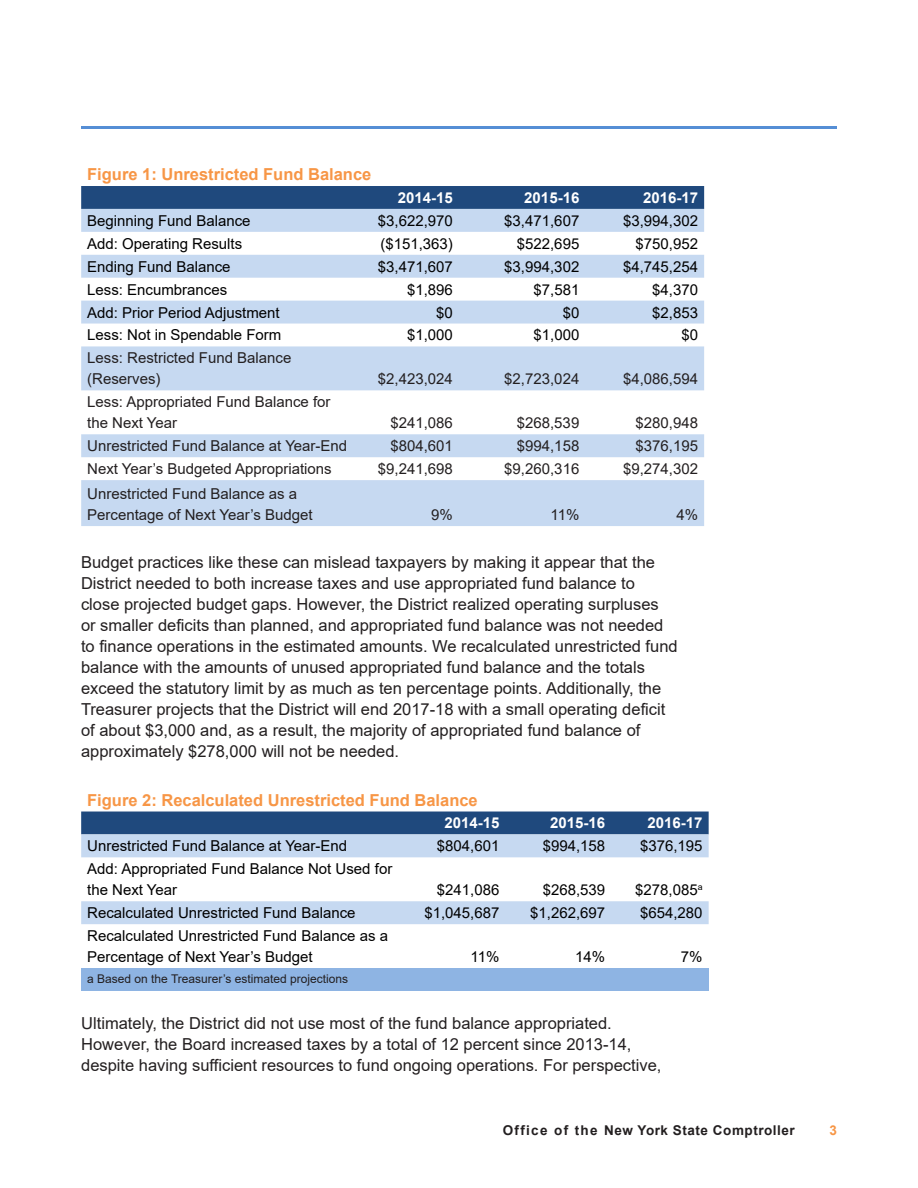
<style>
.page{position:relative;width:918px;height:1188px;background:#fff}
.page>*{position:absolute;margin:0;border:0;box-sizing:border-box;transform-origin:0 0}
.Body_Text{font:16.5px/21px "Arial";color:#231f20}
._7_Figures{font:700 16.5px "Arial";color:#f79646}
._7_Figures-2{font:15px/21px "Arial";color:#000}
._7_Figures-3{font:15px/21px "Arial";color:#231f20}
._7_Figures-4{font:700 15px "Arial";color:#fff}
.t1{font:700 13.5px "Arial";letter-spacing:.04em;color:#231f20}
.t2{font:700 13.5px "Arial";color:#f79646}
._7_Figures-5{font:12px "Arial";color:#231f20}
</style>
<div class="page">
<hr style="left:81px;top:126px;width:756px;height:3px;background:#558ed5">
<svg style="left:81px;top:186px;width:623px;height:46px;background:#7391b7"></svg>
<svg style="left:81px;top:255px;width:623px;height:271px;fill:#c6d9f1"></svg>
<div style="left:81px;top:812px;width:628px;height:22px;background:#1f497d"></div>
<svg style="left:81px;top:834px;width:628px;height:90px"></svg>
<div style="left:81px;top:968px;width:628px;height:23px;background:#8eb4e3"></div>
<p class="_7_Figures" style="left:87px;top:163px;width:286px">Figure 1: Unrestricted Fund Balance</p>
<p class="_7_Figures-4" style="left:398px;top:187px;width:57px">2014-15</p>
<p class="_7_Figures-4" style="left:524px;top:187px;width:57px">2015-16</p>
<p class="_7_Figures-4" style="left:643px;top:187px;width:57px">2016-17</p>
<p class="_7_Figures-2" style="left:87px;top:210px;width:165px">Beginning Fund Balance</p>
<p class="_7_Figures-2" style="left:378px;top:210px;width:77px">$3,622,970</p>
<p class="_7_Figures-2" style="left:504px;top:210px;width:77px">$3,471,607</p>
<p class="_7_Figures-2" style="left:623px;top:210px;width:77px">$3,994,302</p>
<p class="_7_Figures-2" style="left:87px;top:233px;width:157px">Add: Operating Results</p>
<p class="_7_Figures-2" style="left:380px;top:233px;width:74px">($151,363)</p>
<p class="_7_Figures-2" style="left:517px;top:233px;width:64px">$522,695</p>
<p class="_7_Figures-2" style="left:636px;top:233px;width:64px">$750,952</p>
<p class="_7_Figures-2" style="left:87px;top:256px;width:145px">Ending Fund Balance</p>
<p class="_7_Figures-2" style="left:378px;top:256px;width:77px">$3,471,607</p>
<p class="_7_Figures-2" style="left:504px;top:256px;width:77px">$3,994,302</p>
<p class="_7_Figures-2" style="left:623px;top:256px;width:77px">$4,745,254</p>
<p class="_7_Figures-2" style="left:87px;top:279px;width:142px">Less: Encumbrances</p>
<p class="_7_Figures-2" style="left:407px;top:279px;width:47px">$1,896</p>
<p class="_7_Figures-2" style="left:533px;top:279px;width:47px">$7,581</p>
<p class="_7_Figures-2" style="left:652px;top:279px;width:47px">$4,370</p>
<p class="_7_Figures-2" style="left:87px;top:302px;width:194px">Add: Prior Period Adjustment</p>
<p class="_7_Figures-2" style="left:436px;top:302px;width:18px">$0</p>
<p class="_7_Figures-2" style="left:563px;top:302px;width:18px">$0</p>
<p class="_7_Figures-2" style="left:652px;top:302px;width:47px">$2,853</p>
<p class="_7_Figures-2" style="left:87px;top:325px;width:196px">Less: Not in Spendable Form</p>
<p class="_7_Figures-2" style="left:407px;top:325px;width:47px">$1,000</p>
<p class="_7_Figures-2" style="left:533px;top:325px;width:47px">$1,000</p>
<p class="_7_Figures-2" style="left:681px;top:325px;width:18px">$0</p>
<p class="_7_Figures-3" style="left:87px;top:348px;width:206px">Less: Restricted Fund Balance (Reserves)</p>
<p class="_7_Figures-3" style="left:378px;top:369px;width:77px">$2,423,024</p>
<p class="_7_Figures-3" style="left:504px;top:369px;width:77px">$2,723,024</p>
<p class="_7_Figures-3" style="left:623px;top:369px;width:77px">$4,086,594</p>
<p class="_7_Figures-3" style="left:87px;top:391px;width:245px">Less: Appropriated Fund Balance for the Next Year</p>
<p class="_7_Figures-3" style="left:390px;top:412px;width:64px">$241,086</p>
<p class="_7_Figures-3" style="left:517px;top:412px;width:64px">$268,539</p>
<p class="_7_Figures-3" style="left:636px;top:412px;width:64px">$280,948</p>
<p class="_7_Figures-3" style="left:87px;top:435px;width:262px">Unrestricted Fund Balance at Year-End</p>
<p class="_7_Figures-3" style="left:390px;top:435px;width:64px">$804,601</p>
<p class="_7_Figures-3" style="left:517px;top:435px;width:64px">$994,158</p>
<p class="_7_Figures-3" style="left:636px;top:435px;width:64px">$376,195</p>
<p class="_7_Figures-3" style="left:87px;top:458px;width:246px">Next Year’s Budgeted Appropriations</p>
<p class="_7_Figures-3" style="left:378px;top:458px;width:77px">$9,241,698</p>
<p class="_7_Figures-3" style="left:504px;top:458px;width:77px">$9,260,316</p>
<p class="_7_Figures-3" style="left:623px;top:458px;width:77px">$9,274,302</p>
<p class="_7_Figures-3" style="left:87px;top:483px;width:227px">Unrestricted Fund Balance as a<br>Percentage of Next Year’s Budget</p>
<p class="_7_Figures-3" style="left:431px;top:504px;width:23px">9%</p>
<p class="_7_Figures-3" style="left:550px;top:504px;width:30px">11%</p>
<p class="_7_Figures-3" style="left:676px;top:504px;width:23px">4%</p>
<p class="Body_Text" style="left:81px;top:551px;width:598px">Budget practices like these can mislead taxpayers by making it appear that the District needed to both increase taxes and use appropriated fund balance to<br>close projected budget gaps. However, the District realized operating surpluses<br>or smaller deficits than planned, and appropriated fund balance was not needed to finance operations in the estimated amounts. We recalculated unrestricted fund balance with the amounts of unused appropriated fund balance and the totals exceed the statutory limit by as much as ten percentage points. Additionally, the Treasurer projects that the District will end 2017-18 with a small operating deficit of about $3,000 and, as a result, the majority of appropriated fund balance of approximately $278,000 will not be needed.</p>
<p class="_7_Figures" style="left:87px;top:788px;width:392px">Figure 2: Recalculated Unrestricted Fund Balance</p>
<p class="_7_Figures-4" style="left:444px;top:813px;width:57px">2014-15</p>
<p class="_7_Figures-4" style="left:550px;top:813px;width:57px">2015-16</p>
<p class="_7_Figures-4" style="left:648px;top:813px;width:57px">2016-17</p>
<p class="_7_Figures-2" style="left:87px;top:835px;width:262px">Unrestricted Fund Balance at Year-End</p>
<p class="_7_Figures-2" style="left:437px;top:835px;width:64px">$804,601</p>
<p class="_7_Figures-2" style="left:543px;top:835px;width:64px">$994,158</p>
<p class="_7_Figures-2" style="left:640px;top:835px;width:64px">$376,195</p>
<p class="_7_Figures-2" style="left:87px;top:858px;width:307px">Add: Appropriated Fund Balance Not Used for the Next Year</p>
<p class="_7_Figures-2" style="left:437px;top:879px;width:64px">$241,086</p>
<p class="_7_Figures-2" style="left:543px;top:879px;width:64px">$268,539</p>
<p class="_7_Figures-2" style="left:635px;top:879px;width:69px">$278,085<sup>a</sup></p>
<p class="_7_Figures-2" style="left:87px;top:902px;width:270px">Recalculated Unrestricted Fund Balance</p>
<p class="_7_Figures-2" style="left:424px;top:902px;width:77px">$1,045,687</p>
<p class="_7_Figures-2" style="left:530px;top:902px;width:77px">$1,262,697</p>
<p class="_7_Figures-2" style="left:640px;top:902px;width:64px">$654,280</p>
<p class="_7_Figures-2" style="left:87px;top:925px;width:302px">Recalculated Unrestricted Fund Balance as a<br>Percentage of Next Year’s Budget</p>
<p class="_7_Figures-2" style="left:471px;top:946px;width:30px">11%</p>
<p class="_7_Figures-2" style="left:575px;top:946px;width:32px">14%</p>
<p class="_7_Figures-2" style="left:681px;top:946px;width:23px">7%</p>
<p class="_7_Figures-5" style="left:87px;top:970px;width:263px">a Based on the Treasurer’s estimated projections</p>
<p class="Body_Text" style="left:81px;top:1013px;width:582px">Ultimately, the District did not use most of the fund balance appropriated.<br>However, the Board increased taxes by a total of 12 percent since 2013-14, despite having sufficient resources to fund ongoing operations. For perspective,</p>
<p class="t1" style="left:503px;top:1121px;width:294px">Office of the New York State Comptroller</p>
<p class="t2" style="left:829px;top:1121px;width:9px">3</p>
</div>
